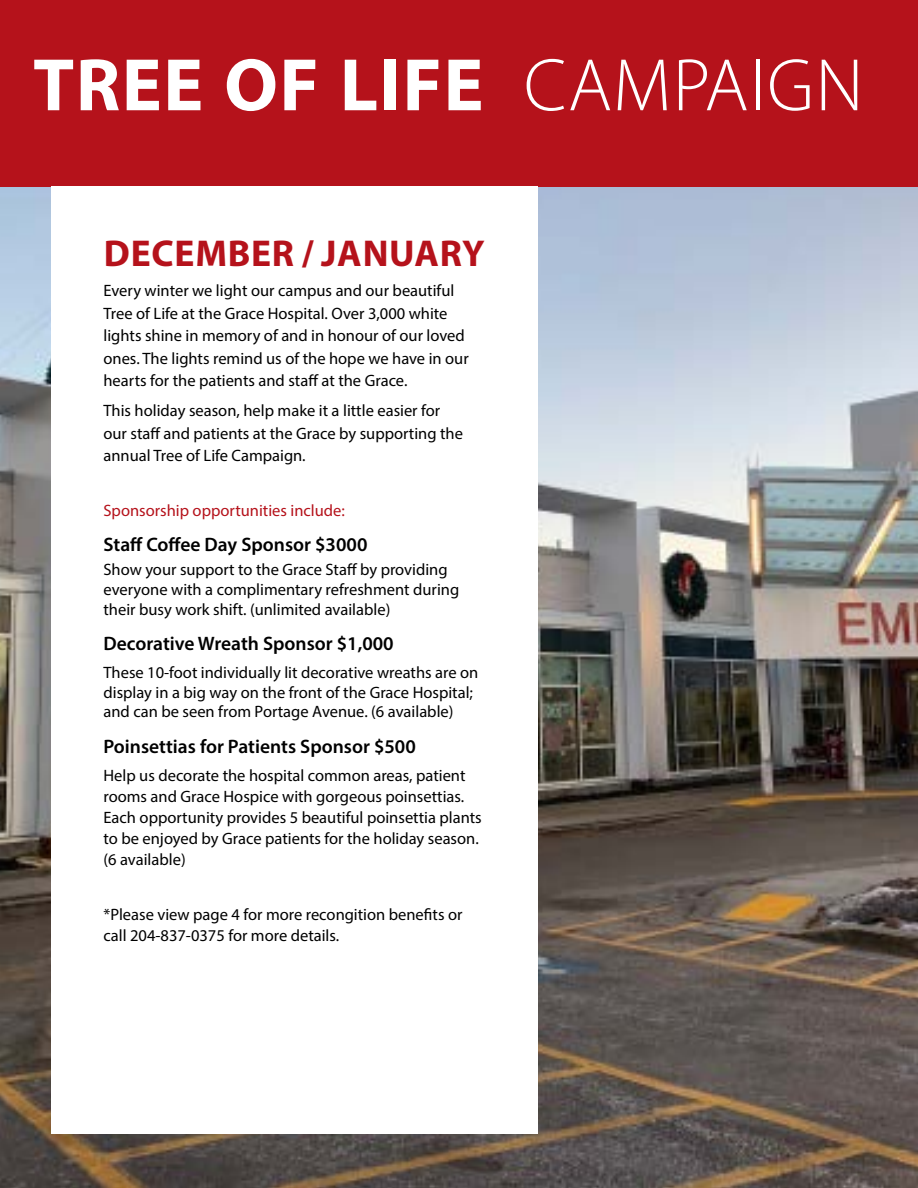
<style>
.page{position:relative;width:918px;height:1188px;background:#fff}
.page>*{position:absolute;margin:0;border:0;box-sizing:border-box;transform-origin:0 0}
.t1{font:700 75px "Myriad Pro";letter-spacing:.02em;color:#fff}
.t2{font:700 37.5px "Myriad Pro";letter-spacing:.02em;color:#b5121b}
.t3{font:600 19.5px "Myriad Pro";color:#000}
.t4{font:16.5px/22.5px "Myriad Pro";color:#000}
.t5{font:16.5px "Myriad Pro";color:#b5121b}
.s1{font-weight:300}
</style>
<div class="page">
<img style="left:0;top:186px;width:918px;height:1002px">
<div style="left:0;top:0;width:918px;height:186px;background:#b5121b"></div>
<div style="left:51px;top:186px;width:486px;height:948px;background:#fff"></div>
<h1 class="t1" style="left:33px;top:36px;width:832px">TREE OF LIFE <span class="s1">CAMPAIGN</span></h1>
<h2 class="t2" style="left:104px;top:229px;width:382px">DECEMBER / JANUARY</h2>
<p class="t4" style="left:104px;top:279px;width:367px">Every winter we light our campus and our beautiful Tree of Life at the Grace Hospital. Over 3,000 white lights shine in memory of and in honour of our loved ones. The lights remind us of the hope we have in our hearts for the patients and staff at the Grace.</p>
<p class="t4" style="left:104px;top:399px;width:361px">This holiday season, help make it a little easier for our staff and patients at the Grace by supporting the annual Tree of Life Campaign.</p>
<p class="t5" style="left:104px;top:500px;width:243px">Sponsorship opportunities include:</p>
<p class="t3" style="left:104px;top:532px;width:265px">Staff Coffee Day Sponsor $3000</p>
<p class="t4" style="left:104px;top:560px;width:357px;line-height:19.8px">Show your support to the Grace Staff by providing everyone with a complimentary refreshment during their busy work shift. (unlimited available)</p>
<p class="t3" style="left:104px;top:632px;width:292px">Decorative Wreath Sponsor $1,000</p>
<p class="t4" style="left:104px;top:662px;width:376px;line-height:19.8px">These 10-foot individually lit decorative wreaths are on display in a big way on the front of the Grace Hospital; and can be seen from Portage Avenue. (6 available)</p>
<p class="t3" style="left:104px;top:734px;width:314px">Poinsettias for Patients Sponsor $500</p>
<p class="t4" style="left:104px;top:764px;width:380px;line-height:21px">Help us decorate the hospital common areas, patient rooms and Grace Hospice with gorgeous poinsettias.<br>Each opportunity provides 5 beautiful poinsettia plants to be enjoyed by Grace patients for the holiday season. (6 available)</p>
<p class="t4" style="left:104px;top:904px;width:361px;line-height:21px">*Please view page 4 for more recongition benefits or call 204-837-0375 for more details.</p>
</div>
